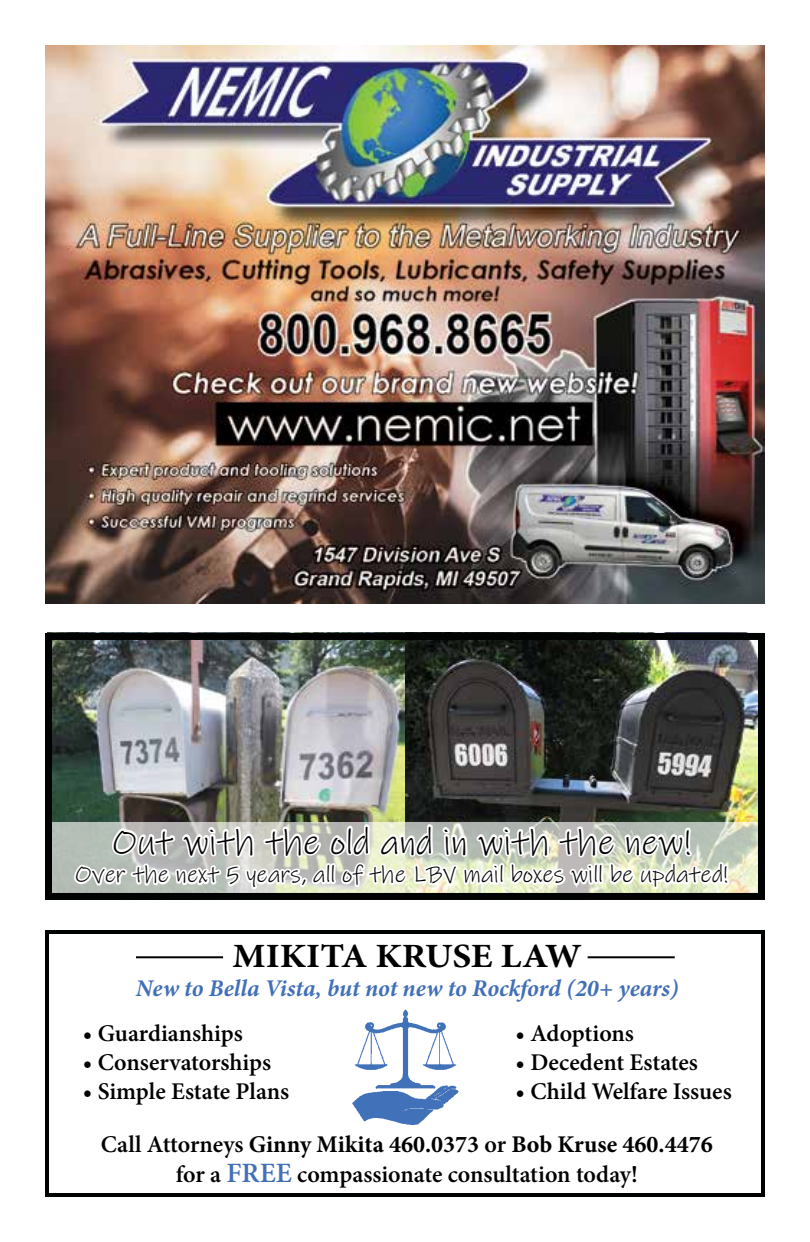
<style>
.page{position:relative;width:810px;height:1242px;background:#fff}
.page>*{position:absolute;margin:0;border:0;box-sizing:border-box;transform-origin:0 0}
.t1{font:36px "Ink Free";color:#000101}
.t2{font:700 34px "Minion Pro";color:#000;scale:1.1 1}
.t3{font:600 24px/29.6px "Minion Pro";letter-spacing:-.005em;color:#000;text-align:center}
.t4{font:24px "Ink Free";color:#000101}
.t5{font:italic 700 24px "Minion Pro";letter-spacing:-.005em;color:#4270b7}
.s1{font-weight:700}
.s2{font-size:28px;color:#4270b7}
</style>
<div class="page">
<img style="left:53px;top:641px;width:704px;height:181px">
<svg style="left:53px;top:822px;width:704px;height:70px;background:#cad1be"></svg>
<img style="left:45px;top:45px;width:720px;height:558px">
<div style="left:45px;top:633px;width:720px;height:267px;border:7px solid #000101"></div>
<div style="left:45px;top:930px;width:720px;height:267px;border:4px solid #000101"></div>
<img style="left:352px;top:1033px;width:107px;height:92px">
<img style="left:71px;top:592px;width:661px;height:441px">
<h1 class="t1" style="left:112px;top:821px;width:581px">Out with the old and in with the new!</h1>
<p class="t4" style="left:75px;top:861px;width:655px">Over the next 5 years, all of the LBV mail boxes will be updated!</p>
<h2 class="t2" style="left:233px;top:932px;width:319px">MIKITA KRUSE LAW</h2>
<p class="t5" style="left:136px;top:971px;width:544px">New to Bella Vista, but not new to Rockford (20+ years)</p>
<p class="t3" style="left:83px;top:1018px;width:161px">• Guardianships</p>
<p class="t3" style="left:83px;top:1047px;width:190px">• Conservatorships</p>
<p class="t3" style="left:83px;top:1076px;width:208px">• Simple Estate Plans</p>
<p class="t3" style="left:516px;top:1018px;width:120px">• Adoptions</p>
<p class="t3" style="left:516px;top:1047px;width:184px">• Decedent Estates</p>
<p class="t3" style="left:516px;top:1076px;width:218px">• Child Welfare Issues</p>
<p class="t3" style="left:101px;top:1130px;width:613px">Call Attorneys <span class="s1">Ginny Mikita 460.0373</span> or <span class="s1">Bob Kruse 460.4476 </span>for a <span class="s2">FREE</span> compassionate consultation today!</p>
</div>
